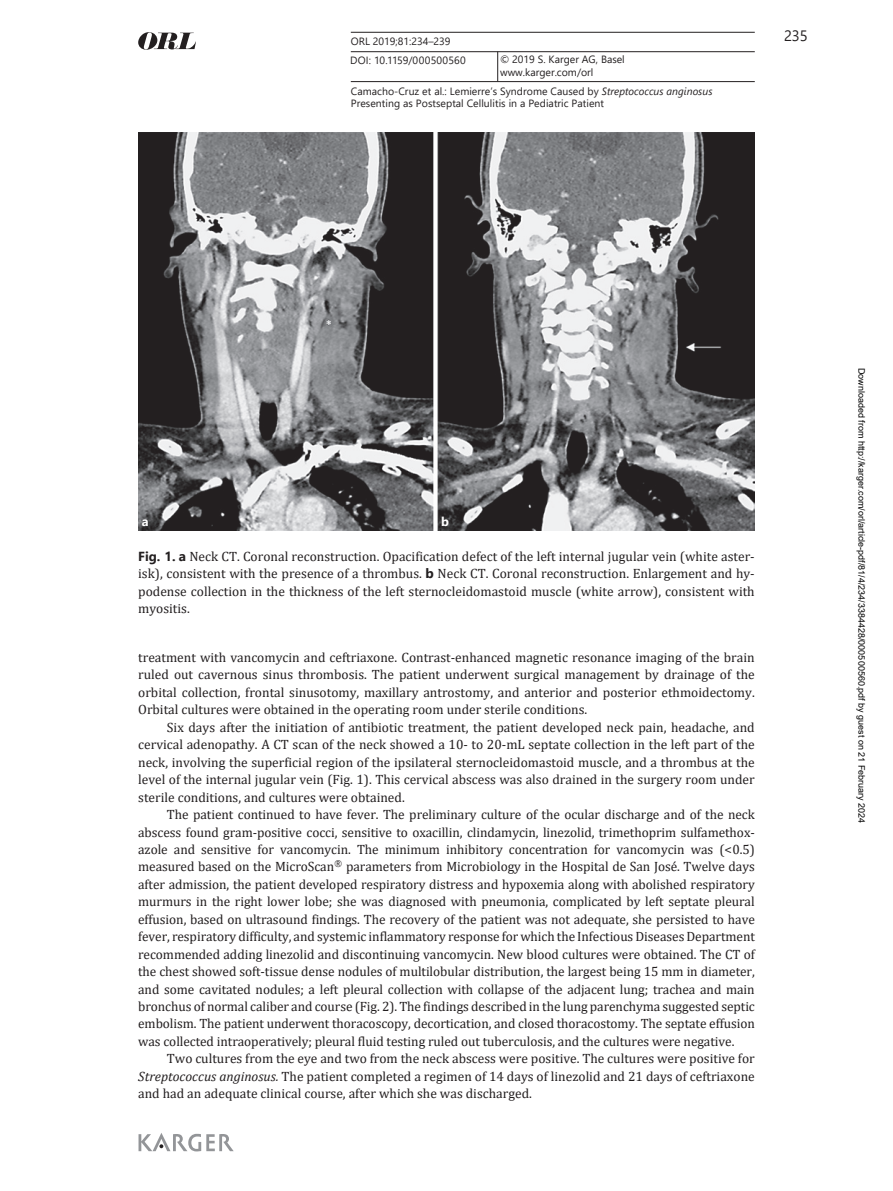
<style>
.page{position:relative;width:893px;height:1191px;background:#fff}
.page>*{position:absolute;margin:0;border:0;box-sizing:border-box;transform-origin:0 0}
.t1{font:15px "Segoe UI";color:#231f20}
.t2{font:13.5px/17.4px "Cambria";color:#231f20;text-align:justify}
.t3{font:700 12.75px "Segoe UI";color:#fff}
.t4{font:10.5px/12px "Segoe UI";letter-spacing:.005em;color:#231f20}
.t5{font:9px "Arial";color:#000}
.s1{font-style:italic}
.s2{font-family:"Segoe UI";font-weight:700;font-size:13.2px}
.s3{font-family:"Segoe UI";font-weight:700}
</style>
<div class="page">
<svg style="left:138px;top:32px;width:58px;height:18px"></svg>
<hr style="left:351px;top:51px;width:404px;height:1px;background:#231f20">
<hr style="left:351px;top:81px;width:404px;height:1px;background:#231f20">
<svg style="left:497px;top:52px;width:1px;height:29px"></svg>
<hr style="left:351px;top:32px;width:404px;height:1px;background:#231f20">
<svg style="left:139px;top:1133px;width:95px;height:18px"></svg>
<img style="left:138px;top:133px;width:617px;height:397px">
<p class="t4" style="left:351px;top:34px;width:101px">ORL 2019;81:234–239</p>
<p class="t4" style="left:350px;top:53px;width:117px">DOI: 10.1159/000500560</p>
<p class="t4" style="left:500px;top:52px;width:126px">© 2019 S. Karger AG, Basel</p>
<p class="t4" style="left:500px;top:65px;width:95px">www.karger.com/orl</p>
<p class="t4" style="left:351px;top:84px;width:363px">Camacho-Cruz et al.: Lemierre’s Syndrome Caused by <span class="s1">Streptococcus anginosus<br></span>Presenting as Postseptal Cellulitis in a Pediatric Patient</p>
<p class="t1" style="left:784px;top:22px;width:25px">235</p>
<p class="t3" style="left:142px;top:509px;width:8px">a</p>
<p class="t3" style="left:441px;top:509px;width:9px">b</p>
<p class="t2" style="left:138px;top:547px;width:618px"><span class="s2">Fig. 1.</span> <span class="s3">a</span> Neck CT. Coronal reconstruction. Opacification defect of the left internal jugular vein (white aster&shy;isk), consistent with the presence of a thrombus. <span class="s3">b</span> Neck CT. Coronal reconstruction. Enlargement and hy&shy;podense collection in the thickness of the left sternocleidomastoid muscle (white arrow), consistent with myositis.</p>
<p class="t2" style="left:138px;top:648px;width:618px">treatment with vancomycin and ceftriaxone. Contrast-enhanced magnetic resonance imaging of the brain ruled out cavernous sinus thrombosis. The patient underwent surgical management by drainage of the orbital collection, frontal sinusotomy, maxillary antrostomy, and anterior and posterior ethmoidectomy.<br>Orbital cultures were obtained in the operating room under sterile conditions.</p>
<p class="t2" style="left:138px;top:718px;width:618px;text-indent:29px">Six days after the initiation of antibiotic treatment, the patient developed neck pain, headache, and cervical adenopathy. A CT scan of the neck showed a 10- to 20-mL septate collection in the left part of the neck, involving the superficial region of the ipsilateral sternocleidomastoid muscle, and a thrombus at the level of the internal jugular vein (Fig. 1). This cervical abscess was also drained in the surgery room under sterile conditions, and cultures were obtained.</p>
<p class="t2" style="left:138px;top:805px;width:618px;text-indent:29px">The patient continued to have fever. The preliminary culture of the ocular discharge and of the neck abscess found gram-positive cocci, sensitive to oxacillin, clindamycin, linezolid, trimethoprim sulfamethox&shy;azole and sensitive for vancomycin. The minimum inhibitory concentration for vancomycin was (&lt;0.5) measured based on the MicroScan parameters from Microbiology in the Hospital de San José. Twelve days after admission, the patient developed respiratory distress and hypoxemia along with abolished respiratory murmurs in the right lower lobe; she was diagnosed with pneumonia, complicated by left septate pleural effusion, based on ultrasound findings. The recovery of the patient was not adequate, she persisted to have fever, respiratory difficulty, and systemic inflammatory response for which the Infectious Diseases Department recommended adding linezolid and discontinuing vancomycin. New blood cultures were obtained. The CT of the chest showed soft-tissue dense nodules of multilobular distribution, the largest being 15 mm in diameter, and some cavitated nodules; a left pleural collection with collapse of the adjacent lung; trachea and main bronchus of normal caliber and course (Fig. 2). The findings described in the lung parenchyma suggested septic embolism. The patient underwent thoracoscopy, decortication, and closed thoracostomy. The septate effusion was collected intraoperatively; pleural fluid testing ruled out tuberculosis, and the cultures were negative.</p>
<p class="t2" style="left:138px;top:1050px;width:618px;text-indent:29px">Two cultures from the eye and two from the neck abscess were positive. The cultures were positive for <span class="s1">Streptococcus anginosus.</span> The patient completed a regimen of 14 days of linezolid and 21 days of ceftriaxone and had an adequate clinical course, after which she was discharged.</p>
<p class="t5" style="left:865px;top:368px;width:456px;rotate:90deg">Downloaded from http://karger.com/orl/article-pdf/81/4/234/3384428/000500560.pdf by guest on 21 February 2024</p>
</div>
